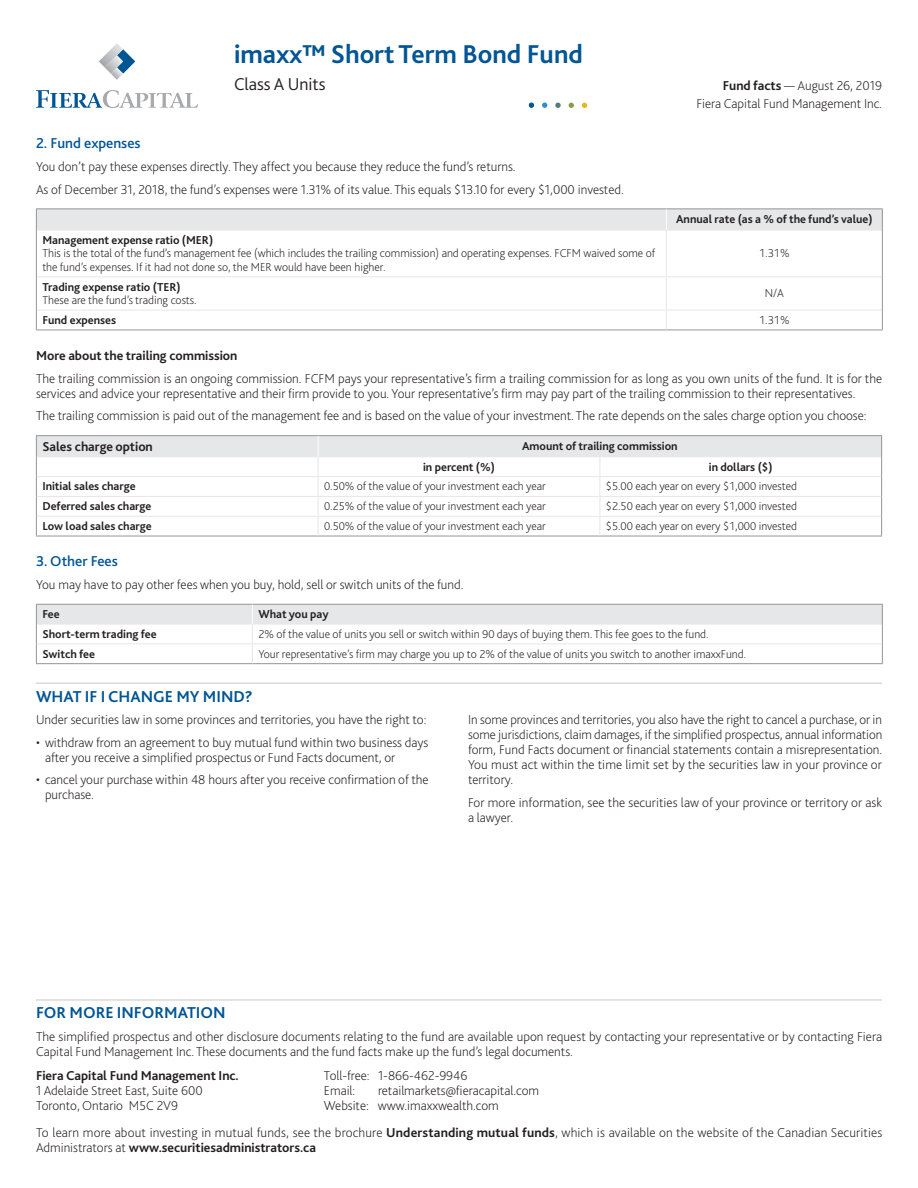
<style>
.page{position:relative;width:918px;height:1188px;background:#fff}
.page>*{position:absolute;margin:0;border:0;box-sizing:border-box;transform-origin:0 0}
.t1{font:700 27px "Bliss 2";color:#005594}
.t2{font:300 18px "Bliss 2";color:#231f20}
.t3{font:700 16.5px "Bliss 2";color:#005594}
.t4{font:500 15px "Bliss 2";color:#005594}
.t5{font:200 13.5px/15px "Bliss 2";color:#231f20}
.t6{font:700 13.5px "Bliss 2";color:#231f20}
.t7{font:200 12px/13.5px "Bliss 2";color:#231f20}
.t8{font:700 12px "Bliss 2";color:#231f20}
.s1{font-weight:700}
</style>
<div class="page">
<svg style="left:99px;top:44px;width:36px;height:36px"></svg>
<svg style="left:36px;top:90px;width:162px;height:18px"></svg>
<svg style="left:542px;top:103px;width:5px;height:5px"></svg>
<svg style="left:529px;top:103px;width:5px;height:5px"></svg>
<svg style="left:555px;top:103px;width:6px;height:5px"></svg>
<svg style="left:569px;top:103px;width:5px;height:5px"></svg>
<svg style="left:582px;top:103px;width:5px;height:5px"></svg>
<hr style="left:36px;top:1000px;width:846px;height:1px;background:#c7c8ca">
<hr style="left:36px;top:683px;width:846px;height:1px;background:#c7c8ca">
<hr style="left:37px;top:230px;width:629px;height:1px;background:#e6e7e9">
<hr style="left:666px;top:230px;width:216px;height:1px;background:#e6e7e9">
<hr style="left:36px;top:208px;width:630px;height:1px;background:#939598">
<hr style="left:666px;top:208px;width:217px;height:1px;background:#939598">
<hr style="left:36px;top:330px;width:630px;height:1px;background:#939598">
<hr style="left:666px;top:330px;width:217px;height:1px;background:#939598">
<hr style="left:666px;top:230px;width:1px;height:46px;background:#e6e7e9">
<hr style="left:37px;top:276px;width:629px;height:1px;background:#e6e7e9">
<hr style="left:666px;top:276px;width:216px;height:1px;background:#e6e7e9">
<hr style="left:666px;top:277px;width:1px;height:33px;background:#e6e7e9">
<hr style="left:37px;top:310px;width:629px;height:1px;background:#e6e7e9">
<hr style="left:666px;top:310px;width:216px;height:1px;background:#e6e7e9">
<svg style="left:666px;top:311px;width:1px;height:19px"></svg>
<div style="left:36px;top:209px;width:847px;height:21px;background:#e6e7e9"></div>
<hr style="left:36px;top:230px;width:1px;height:47px;background:#939598">
<hr style="left:882px;top:230px;width:1px;height:47px;background:#939598">
<hr style="left:36px;top:277px;width:1px;height:33px;background:#939598">
<hr style="left:882px;top:277px;width:1px;height:33px;background:#939598">
<svg style="left:36px;top:310px;width:1px;height:20px"></svg>
<svg style="left:882px;top:310px;width:1px;height:20px"></svg>
<hr style="left:36px;top:435px;width:282px;height:1px;background:#939598">
<hr style="left:318px;top:435px;width:282px;height:1px;background:#939598">
<hr style="left:600px;top:435px;width:282px;height:1px;background:#939598">
<hr style="left:36px;top:536px;width:282px;height:1px;background:#939598">
<hr style="left:318px;top:536px;width:282px;height:1px;background:#939598">
<hr style="left:600px;top:536px;width:282px;height:1px;background:#939598">
<svg style="left:36px;top:436px;width:846px;height:100px"></svg>
<hr style="left:36px;top:663px;width:216px;height:1px;background:#939598">
<hr style="left:252px;top:663px;width:631px;height:1px;background:#939598">
<svg style="left:36px;top:604px;width:847px;height:59px"></svg>
<hr style="left:37px;top:643px;width:215px;height:1px;background:#e6e7e9">
<hr style="left:252px;top:643px;width:630px;height:1px;background:#e6e7e9">
<h1 class="t1" style="left:234px;top:37px;width:351px">imaxx™ Short Term Bond Fund</h1>
<h2 class="t2" style="left:234px;top:73px;width:93px">Class A Units</h2>
<p class="t4" style="left:36px;top:134px;width:106px">2. Fund expenses</p>
<p class="t5" style="left:36px;top:155px;width:589px;line-height:22.5px">You don’t pay these expenses directly. They affect you because they reduce the fund’s returns.<br>As of December 31, 2018, the fund’s expenses were 1.31% of its value. This equals $13.10 for every $1,000 invested.</p>
<p class="t5" style="left:696px;top:76px;width:187px;line-height:18px;text-align:right"><span class="s1">Fund facts</span> — August 26, 2019<br>Fiera Capital Fund Management Inc.</p>
<p class="t8" style="left:676px;top:212px;width:198px">Annual rate (as a % of the fund’s value)</p>
<p class="t8" style="left:42px;top:232px;width:172px">Management expense ratio (MER)</p>
<p class="t7" style="left:42px;top:246px;width:614px">This is the total of the fund’s management fee (which includes the trailing commission) and operating expenses. FCFM waived some of the fund’s expenses. If it had not done so, the MER would have been higher.</p>
<p class="t7" style="left:759px;top:246px;width:32px">1.31%</p>
<p class="t8" style="left:42px;top:279px;width:140px">Trading expense ratio (TER)</p>
<p class="t7" style="left:42px;top:293px;width:156px">These are the fund’s trading costs.</p>
<p class="t7" style="left:765px;top:286px;width:21px">N/A</p>
<p class="t8" style="left:42px;top:312px;width:75px">Fund expenses</p>
<p class="t7" style="left:759px;top:313px;width:32px">1.31%</p>
<p class="t6" style="left:36px;top:347px;width:203px">More about the trailing commission</p>
<p class="t5" style="left:36px;top:370px;width:848px">The trailing commission is an ongoing commission. FCFM pays your representative’s firm a trailing commission for as long as you own units of the fund. It is for the services and advice your representative and their firm provide to you. Your representative’s firm may pay part of the trailing commission to their representatives.</p>
<p class="t5" style="left:36px;top:408px;width:832px">The trailing commission is paid out of the management fee and is based on the value of your investment. The rate depends on the sales charge option you choose:</p>
<p class="t6" style="left:42px;top:438px;width:112px">Sales charge option</p>
<p class="t8" style="left:522px;top:439px;width:157px">Amount of trailing commission</p>
<p class="t8" style="left:423px;top:459px;width:73px">in percent (%)</p>
<p class="t8" style="left:709px;top:459px;width:65px">in dollars ($)</p>
<p class="t8" style="left:42px;top:479px;width:95px">Initial sales charge</p>
<p class="t7" style="left:324px;top:479px;width:223px">0.50% of the value of your investment each year</p>
<p class="t7" style="left:606px;top:479px;width:193px">$5.00 each year on every $1,000 invested</p>
<p class="t8" style="left:42px;top:499px;width:111px">Deferred sales charge</p>
<p class="t7" style="left:324px;top:499px;width:223px">0.25% of the value of your investment each year</p>
<p class="t7" style="left:606px;top:499px;width:193px">$2.50 each year on every $1,000 invested</p>
<p class="t8" style="left:42px;top:519px;width:111px">Low load sales charge</p>
<p class="t7" style="left:324px;top:519px;width:223px">0.50% of the value of your investment each year</p>
<p class="t7" style="left:606px;top:519px;width:193px">$5.00 each year on every $1,000 invested</p>
<p class="t4" style="left:36px;top:552px;width:83px">3. Other Fees</p>
<p class="t5" style="left:36px;top:577px;width:429px">You may have to pay other fees when you buy, hold, sell or switch units of the fund.</p>
<p class="t8" style="left:42px;top:607px;width:19px">Fee</p>
<p class="t8" style="left:258px;top:607px;width:72px">What you pay</p>
<p class="t8" style="left:42px;top:626px;width:116px">Short-term trading fee</p>
<p class="t7" style="left:258px;top:627px;width:452px">2% of the value of units you sell or switch within 90 days of buying them. This fee goes to the fund.</p>
<p class="t8" style="left:42px;top:646px;width:54px">Switch fee</p>
<p class="t7" style="left:258px;top:647px;width:489px">Your representative’s firm may charge you up to 2% of the value of units you switch to another imaxxFund.</p>
<p class="t3" style="left:36px;top:686px;width:218px">WHAT IF I CHANGE MY MIND?</p>
<p class="t5" style="left:36px;top:712px;width:392px">Under securities law in some provinces and territories, you have the right to:</p>
<p class="t5" style="left:45px;top:734px;width:385px;text-indent:-9px">• withdraw from an agreement to buy mutual fund within two business days after you receive a simplified prospectus or Fund Facts document, or</p>
<p class="t5" style="left:45px;top:772px;width:385px;text-indent:-9px">• cancel your purchase within 48 hours after you receive confirmation of the purchase.</p>
<p class="t5" style="left:468px;top:712px;width:416px;text-align:justify">In some provinces and territories, you also have the right to cancel a purchase, or in some jurisdictions, claim damages, if the simplified prospectus, annual information form, Fund Facts document or financial statements contain a misrepresentation.<br>You must act within the time limit set by the securities law in your province or territory.</p>
<p class="t5" style="left:468px;top:794px;width:416px">For more information, see the securities law of your province or territory or ask a lawyer.</p>
<p class="t3" style="left:36px;top:1003px;width:191px">FOR MORE INFORMATION</p>
<p class="t5" style="left:36px;top:1029px;width:848px">The simplified prospectus and other disclosure documents relating to the fund are available upon request by contacting your representative or by contacting Fiera<br>Capital Fund Management Inc. These documents and the fund facts make up the fund’s legal documents.</p>
<p class="t6" style="left:36px;top:1067px;width:204px">Fiera Capital Fund Management Inc.</p>
<p class="t5" style="left:36px;top:1083px;width:168px">1 Adelaide Street East, Suite 600<br>Toronto, Ontario M5C 2V9</p>
<p class="t5" style="left:324px;top:1068px;width:145px">Toll-free: 1-866-462-9946<br>Email:</p>
<p class="t5" style="left:324px;top:1083px;width:217px;text-indent:54px">retailmarkets@fieracapital.com<br>Website: www.imaxxwealth.com</p>
<p class="t5" style="left:36px;top:1125px;width:848px">To learn more about investing in mutual funds, see the brochure <span class="s1">Understanding mutual funds</span>, which is available on the website of the Canadian Securities<br>Administrators at <span class="s1">www.securitiesadministrators.ca</span></p>
</div>
